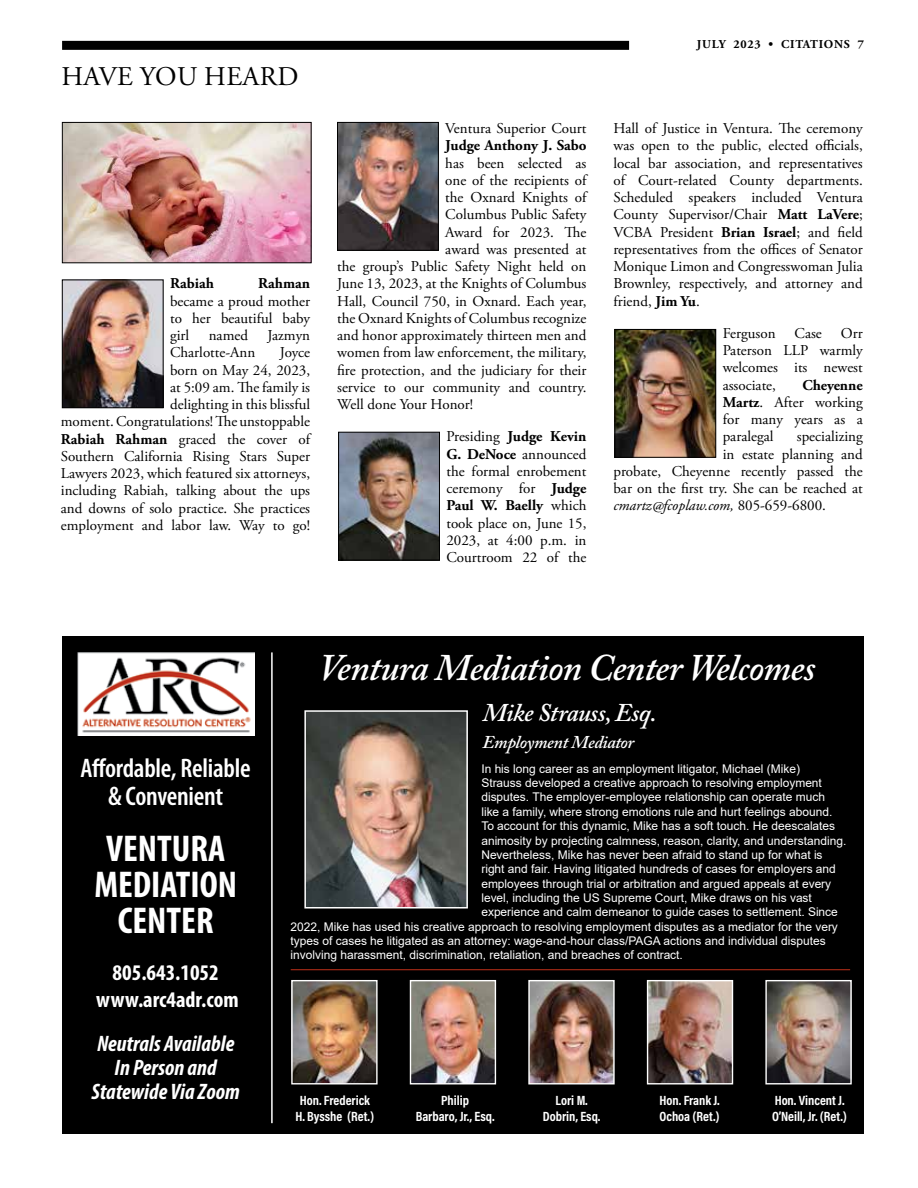
<style>
.page{position:relative;width:918px;height:1188px;background:#fff}
.page>*{position:absolute;margin:0;border:0;box-sizing:border-box;transform-origin:0 0}
.t1{font:italic 600 37.35px "Adobe Caslon Pro";letter-spacing:-.02em;color:#fff}
.t2{font:700 condensed 37.35px/35.8px "Myriad Pro";color:#fff;text-align:center}
.t3{font:600 condensed 27px/28.5px "Myriad Pro";letter-spacing:-.01em;color:#fff;text-align:center}
.t4{font:27px "Adobe Garamond Pro";letter-spacing:.015em;color:#000}
.t5{font:italic 600 25.5px "Adobe Caslon Pro";letter-spacing:-.02em;color:#fff}
.t6{font:italic 700 condensed 22.5px/24px "Myriad Pro";color:#fff;text-align:center}
.t7{font:700 condensed 22.5px/27px "Myriad Pro";color:#fff;text-align:center}
.t8{font:italic 600 18px "Adobe Caslon Pro";letter-spacing:-.02em;color:#fff}
.t9{font:15px/17.2px "Adobe Garamond Pro";color:#000;text-align:justify}
.t10{font:italic 15px "Adobe Garamond Pro";color:#000}
.t11{font:700 15px "Adobe Garamond Pro";color:#000}
.t12{font:13.5px/16.2px "Acumin Variable Concept";letter-spacing:-.005em;color:#fff;text-align:center}
.t13{font:12px "Arial";color:#fff}
.t14{font:700 12px "Adobe Garamond Pro";letter-spacing:.06em;color:#000}
.s1{font-weight:700}
.s2{font-style:normal}
</style>
<div class="page">
<div style="left:62px;top:41px;width:567px;height:9px;background:#000"></div>
<div style="left:62px;top:637px;width:801px;height:497px;background:#000"></div>
<img style="left:77px;top:652px;width:177px;height:83px">
<hr style="left:271px;top:652px;width:2px;height:471px;background:#fff">
<img style="left:530px;top:982px;width:83px;height:100px">
<div style="left:528px;top:980px;width:87px;height:104px;border:1px solid #fff"></div>
<img style="left:767px;top:982px;width:83px;height:100px">
<div style="left:765px;top:980px;width:87px;height:104px;border:1px solid #fff"></div>
<img style="left:649px;top:982px;width:82px;height:100px">
<div style="left:647px;top:980px;width:86px;height:104px;border:1px solid #fff"></div>
<img style="left:293px;top:982px;width:83px;height:100px">
<div style="left:291px;top:980px;width:87px;height:104px;border:1px solid #fff"></div>
<img style="left:306px;top:712px;width:160px;height:195px">
<div style="left:304px;top:710px;width:164px;height:199px;border:1px solid #fff"></div>
<hr style="left:291px;top:969px;width:559px;height:1px;background:#c0311a">
<img style="left:412px;top:982px;width:82px;height:100px">
<div style="left:410px;top:980px;width:86px;height:104px;border:1px solid #fff"></div>
<img style="left:64px;top:124px;width:245px;height:137px">
<div style="left:62px;top:122px;width:249px;height:141px;border:1px solid #000"></div>
<img style="left:64px;top:282px;width:97px;height:124px">
<div style="left:62px;top:280px;width:101px;height:128px;border:1px solid #000"></div>
<img style="left:339px;top:124px;width:98px;height:124px">
<div style="left:337px;top:122px;width:102px;height:128px;border:1px solid #000"></div>
<img style="left:340px;top:434px;width:98px;height:124px">
<div style="left:338px;top:432px;width:102px;height:128px;border:1px solid #000"></div>
<img style="left:617px;top:331px;width:97px;height:125px">
<div style="left:615px;top:329px;width:101px;height:129px;border:1px solid #000"></div>
<h2 class="t4" style="left:62px;top:60px;width:239px">HAVE YOU HEARD</h2>
<p class="t11" style="left:170px;top:275px;width:45px">Rabiah</p>
<p class="t11" style="left:258px;top:275px;width:53px">Rahman</p>
<p class="t9" style="left:170px;top:293px;width:142px">became a proud mother to her beautiful baby girl</p>
<p class="t9" style="left:209px;top:327px;width:41px">named</p>
<p class="t9" style="left:267px;top:327px;width:44px">Jazmyn</p>
<p class="t9" style="left:170px;top:345px;width:87px">Charlotte-Ann</p>
<p class="t9" style="left:61px;top:345px;width:251px;text-align:right">Joyce<br>born on May 24, 2023,<br>at 5:09 am. The family is<br>delighting in this blissful<br>moment. Congratulations! The unstoppable<br><span class="s1">Rabiah Rahman</span> graced the cover of<br>Southern California Rising Stars Super<br>Lawyers 2023, which featured six attorneys, including Rabiah, talking about the ups and downs of solo practice. She practices employment and labor law. Way to go!</p>
<p class="t9" style="left:445px;top:120px;width:143px">Ventura Superior Court</p>
<p class="t11" style="left:445px;top:137px;width:143px">Judge Anthony J. Sabo</p>
<p class="t9" style="left:445px;top:155px;width:143px">has been selected as</p>
<p class="t9" style="left:445px;top:172px;width:143px">one of the recipients of</p>
<p class="t9" style="left:445px;top:189px;width:143px">the Oxnard Knights of</p>
<p class="t9" style="left:445px;top:206px;width:143px">Columbus Public Safety</p>
<p class="t9" style="left:445px;top:224px;width:143px">Award for 2023. The</p>
<p class="t9" style="left:445px;top:241px;width:143px">award was presented at</p>
<p class="t9" style="left:337px;top:258px;width:251px">the group’s Public Safety Night held on</p>
<p class="t9" style="left:337px;top:275px;width:251px">June 13, 2023, at the Knights of Columbus</p>
<p class="t9" style="left:337px;top:293px;width:251px">Hall, Council 750, in Oxnard. Each year,</p>
<p class="t9" style="left:337px;top:310px;width:251px">the Oxnard Knights of Columbus recognize</p>
<p class="t9" style="left:337px;top:327px;width:251px">and honor approximately thirteen men and</p>
<p class="t9" style="left:337px;top:344px;width:251px">women from law enforcement, the military,</p>
<p class="t9" style="left:337px;top:362px;width:251px">fire protection, and the judiciary for their</p>
<p class="t9" style="left:337px;top:379px;width:251px">service to our community and country.</p>
<p class="t9" style="left:337px;top:396px;width:138px">Well done Your Honor!</p>
<p class="t9" style="left:446px;top:428px;width:142px">Presiding <span class="s1">Judge Kevin G. DeNoce</span> announced the formal enrobement ceremony for <span class="s1">Judge Paul W. Baelly</span> which took place on, June 15, 2023, at 4:00 p.m. in Courtroom 22 of the</p>
<p class="t14" style="left:697px;top:38px;width:169px">JULY 2023 • CITATIONS 7</p>
<p class="t9" style="left:613px;top:120px;width:251px">Hall of Justice in Ventura. The ceremony was open to the public, elected officials, local bar association, and representatives of Court-related County departments.<br>Scheduled speakers included Ventura County Supervisor/Chair <span class="s1">Matt LaVere</span>; VCBA President <span class="s1">Brian Israel</span>; and field representatives from the offices of Senator Monique Limon and Congresswoman Julia Brownley, respectively, and attorney and friend, <span class="s1">Jim Yu</span>.</p>
<p class="t9" style="left:723px;top:325px;width:54px">Ferguson</p>
<p class="t9" style="left:795px;top:325px;width:29px">Case</p>
<p class="t9" style="left:723px;top:325px;width:142px;text-indent:118px">Orr Paterson LLP warmly welcomes its newest associate,</p>
<p class="t9" style="left:723px;top:377px;width:142px;text-indent:80px"><span class="s1">Cheyenne Martz</span>. After working for many years as a paralegal</p>
<p class="t9" style="left:797px;top:428px;width:67px">specializing</p>
<p class="t9" style="left:723px;top:446px;width:142px">in estate planning and</p>
<p class="t9" style="left:613px;top:463px;width:251px">probate, Cheyenne recently passed the</p>
<p class="t9" style="left:613px;top:480px;width:251px">bar on the first try. She can be reached at</p>
<p class="t10" style="left:613px;top:497px;width:214px">cmartz@fcoplaw.com, <span class="s2">805-659-6800.</span></p>
<h1 class="t1" style="left:319px;top:645px;width:498px">Ventura Mediation Center Welcomes</h1>
<h3 class="t5" style="left:483px;top:698px;width:176px">Mike Strauss, Esq.</h3>
<p class="t8" style="left:483px;top:731px;width:153px">Employment Mediator</p>
<h2 class="t3" style="left:81px;top:754px;width:172px">Affordable, Reliable &amp; Convenient</h2>
<h1 class="t2" style="left:94px;top:831px;width:144px">VENTURA<br>MEDIATION<br>CENTER</h1>
<h3 class="t7" style="left:96px;top:959px;width:144px">805.643.1052 www.arc4adr.com</h3>
<h3 class="t6" style="left:92px;top:1031px;width:150px">Neutrals Available<br>In Person and<br>Statewide Via Zoom</h3>
<p class="t13" style="left:481px;top:760px;width:320px">In his long career as an employment litigator, Michael (Mike)</p>
<p class="t13" style="left:481px;top:775px;width:342px">Strauss developed a creative approach to resolving employment</p>
<p class="t13" style="left:481px;top:789px;width:345px">disputes. The employer-employee relationship can operate much</p>
<p class="t13" style="left:481px;top:803px;width:353px">like a family, where strong emotions rule and hurt feelings abound.</p>
<p class="t13" style="left:481px;top:818px;width:355px">To account for this dynamic, Mike has a soft touch. He deescalates</p>
<p class="t13" style="left:481px;top:832px;width:367px">animosity by projecting calmness, reason, clarity, and understanding.</p>
<p class="t13" style="left:481px;top:846px;width:343px">Nevertheless, Mike has never been afraid to stand up for what is</p>
<p class="t13" style="left:481px;top:861px;width:356px">right and fair. Having litigated hundreds of cases for employers and</p>
<p class="t13" style="left:481px;top:875px;width:351px">employees through trial or arbitration and argued appeals at every</p>
<p class="t13" style="left:481px;top:889px;width:332px">level, including the US Supreme Court, Mike draws on his vast</p>
<p class="t13" style="left:481px;top:904px;width:358px">experience and calm demeanor to guide cases to settlement. Since</p>
<p class="t13" style="left:290px;top:918px;width:549px">2022, Mike has used his creative approach to resolving employment disputes as a mediator for the very</p>
<p class="t13" style="left:290px;top:933px;width:537px">types of cases he litigated as an attorney: wage-and-hour class/PAGA actions and individual disputes</p>
<p class="t13" style="left:290px;top:947px;width:394px">involving harassment, discrimination, retaliation, and breaches of contract.</p>
<p class="t12" style="left:295px;top:1092px;width:80px">Hon. Frederick<br>H. Bysshe (Ret.)</p>
<p class="t12" style="left:416px;top:1092px;width:80px">Philip<br>Barbaro, Jr., Esq.</p>
<p class="t12" style="left:543px;top:1092px;width:59px">Lori M.<br>Dobrin, Esq.</p>
<p class="t12" style="left:659px;top:1092px;width:62px;text-align:left">Hon. Frank J.<br>Ochoa (Ret.)</p>
<p class="t12" style="left:772px;top:1092px;width:77px;text-align:left">Hon. Vincent J.<br>O’Neill, Jr. (Ret.)</p>
</div>
